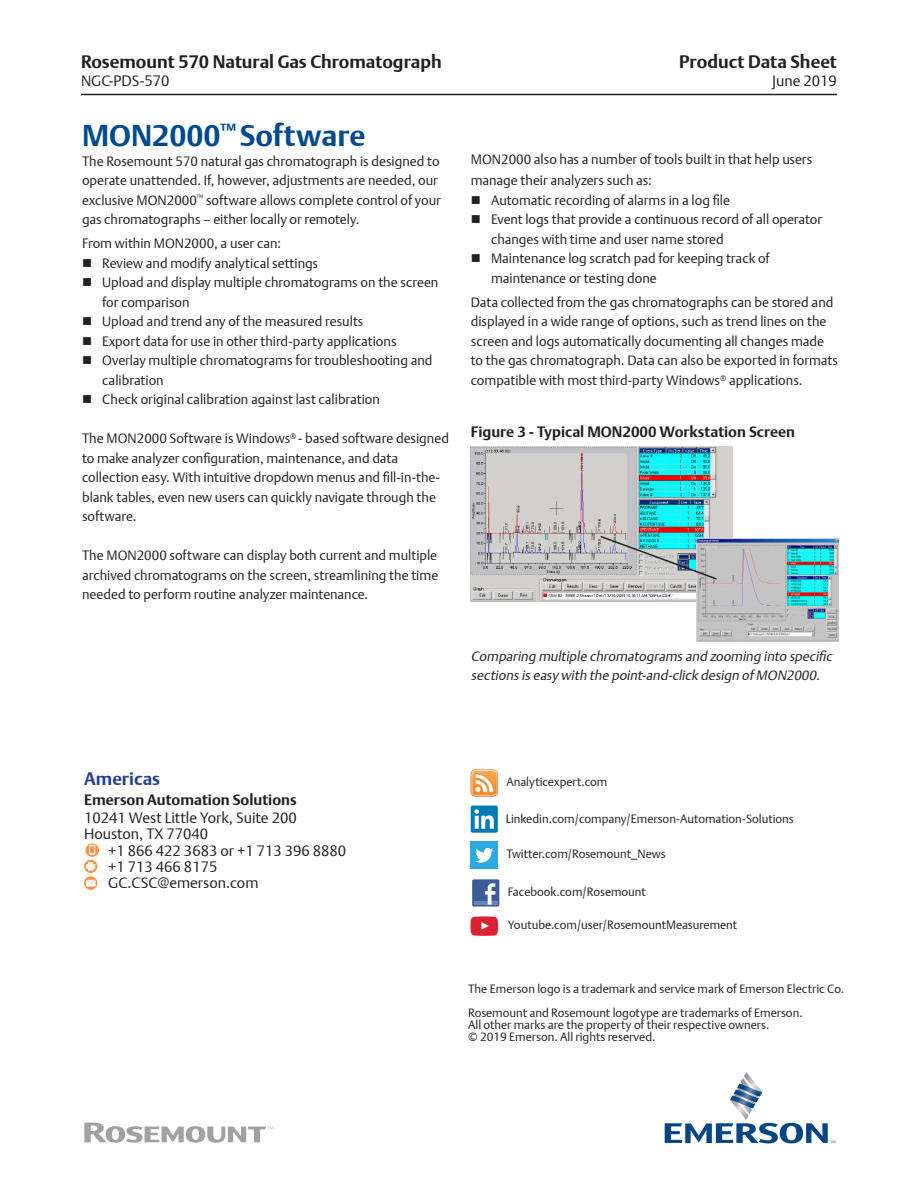
<style>
.page{position:relative;width:918px;height:1188px;background:#fff}
.page>*{position:absolute;margin:0;border:0;box-sizing:border-box;transform-origin:0 0}
.t1{font:700 30px "DTL Argo T";color:#004a8d}
.t2{font:700 18px "DTL Argo T";color:#231f20}
.t3{font:700 18px "DTL Argo T";color:#253f8e}
.t4{font:15px "DTL Argo T Light";color:#231f20}
.t5{font:700 15px "DTL Argo T";color:#231f20}
.Body_Text_2{font:13.5px/19.5px "DTL Argo T Light";color:#231f20}
.t6{font:italic 13.5px/19.5px "DTL Argo T Light";color:#231f20}
.t7{font:12px "DTL Argo T Light";color:#231f20}
</style>
<div class="page">
<img style="left:471px;top:447px;width:261px;height:154px">
<img style="left:696px;top:538px;width:142px;height:104px">
<svg style="left:599px;top:535px;width:119px;height:46px;background:#9abdc0"></svg>
<hr style="left:81px;top:94px;width:756px;height:1px;background:#231f20">
<svg style="left:665px;top:1072px;width:170px;height:71px"></svg>
<svg style="left:471px;top:916px;width:27px;height:20px"></svg>
<div style="left:472px;top:879px;width:27px;height:28px;background:#3b5b99;border-radius:2px"></div>
<hr style="left:474px;top:901px;width:23px;height:4px;background:#6d84b3">
<svg style="left:485px;top:883px;width:10px;height:22px"></svg>
<div style="left:471px;top:842px;width:27px;height:27px;background:#2aaae1"></div>
<svg style="left:475px;top:848px;width:18px;height:15px"></svg>
<svg style="left:471px;top:769px;width:27px;height:28px"></svg>
<div style="left:471px;top:806px;width:27px;height:27px;background:#007bb6;border-radius:2px"></div>
<svg style="left:474px;top:809px;width:20px;height:20px"></svg>
<svg style="left:84px;top:843px;width:15px;height:47px"></svg>
<svg style="left:84px;top:1123px;width:189px;height:20px"></svg>
<p class="t2" style="left:81px;top:51px;width:362px">Rosemount 570 Natural Gas Chromatograph</p>
<p class="t4" style="left:81px;top:72px;width:90px">NGC-PDS-570</p>
<p class="t1" style="left:82px;top:118px;width:285px">MON2000<sup>™</sup> Software</p>
<p class="Body_Text_2" style="left:82px;top:151px;width:360px">The Rosemount 570 natural gas chromatograph is designed to operate unattended. If, however, adjustments are needed, our exclusive MON2000<sup>™</sup> software allows complete control of your gas chromatographs – either locally or remotely.</p>
<p class="Body_Text_2" style="left:82px;top:234px;width:200px">From within MON2000, a user can:</p>
<p class="Body_Text_2" style="left:102px;top:253px;width:217px">Review and modify analytical settings</p>
<p class="Body_Text_2" style="left:102px;top:273px;width:337px">Upload and display multiple chromatograms on the screen for comparison</p>
<p class="Body_Text_2" style="left:102px;top:312px;width:263px">Upload and trend any of the measured results</p>
<p class="Body_Text_2" style="left:102px;top:331px;width:296px">Export data for use in other third-party applications</p>
<p class="Body_Text_2" style="left:102px;top:351px;width:332px">Overlay multiple chromatograms for troubleshooting and calibration</p>
<p class="Body_Text_2" style="left:102px;top:390px;width:279px">Check original calibration against last calibration</p>
<p class="Body_Text_2" style="left:82px;top:429px;width:368px">The MON2000 Software is Windows<sup>®</sup> - based software designed to make analyzer configuration, maintenance, and data collection easy. With intuitive dropdown menus and fill-in-the&shy;blank tables, even new users can quickly navigate through the software.</p>
<p class="Body_Text_2" style="left:82px;top:546px;width:358px;text-align:justify">The MON2000 software can display both current and multiple archived chromatograms on the screen, streamlining the time needed to perform routine analyzer maintenance.</p>
<p class="t2" style="left:679px;top:51px;width:159px">Product Data Sheet</p>
<p class="t4" style="left:772px;top:72px;width:66px">June 2019</p>
<p class="Body_Text_2" style="left:471px;top:149px;width:343px;line-height:21px">MON2000 also has a number of tools built in that help users manage their analyzers such as:</p>
<p class="Body_Text_2" style="left:491px;top:190px;width:240px">Automatic recording of alarms in a log file</p>
<p class="Body_Text_2" style="left:491px;top:210px;width:333px">Event logs that provide a continuous record of all operator changes with time and user name stored</p>
<p class="Body_Text_2" style="left:491px;top:249px;width:280px">Maintenance log scratch pad for keeping track of maintenance or testing done</p>
<p class="Body_Text_2" style="left:471px;top:292px;width:369px">Data collected from the gas chromatographs can be stored and displayed in a wide range of options, such as trend lines on the screen and logs automatically documenting all changes made to the gas chromatograph. Data can also be exported in formats compatible with most third-party Windows<sup>®</sup> applications.</p>
<p class="t5" style="left:471px;top:423px;width:326px">Figure 3 - Typical MON2000 Workstation Screen</p>
<p class="t6" style="left:471px;top:646px;width:365px">Comparing multiple chromatograms and zooming into specific sections is easy with the point-and-click design of MON2000.</p>
<p class="t3" style="left:84px;top:768px;width:77px">Americas</p>
<p class="t5" style="left:84px;top:791px;width:214px">Emerson Automation Solutions</p>
<p class="t4" style="left:84px;top:809px;width:214px">10241 West Little York, Suite 200</p>
<p class="t4" style="left:84px;top:825px;width:126px">Houston, TX 77040</p>
<p class="t4" style="left:108px;top:841px;width:240px">+1 866 422 3683 or +1 713 396 8880</p>
<p class="t4" style="left:108px;top:857px;width:111px">+1 713 466 8175</p>
<p class="t4" style="left:108px;top:874px;width:152px">GC.CSC@emerson.com</p>
<p class="t7" style="left:506px;top:775px;width:103px">Analyticexpert.com</p>
<p class="t7" style="left:506px;top:812px;width:290px">Linkedin.com/company/Emerson-Automation-Solutions</p>
<p class="t7" style="left:506px;top:847px;width:161px">Twitter.com/Rosemount_News</p>
<p class="t7" style="left:508px;top:885px;width:139px">Facebook.com/Rosemount</p>
<p class="t7" style="left:508px;top:918px;width:231px">Youtube.com/user/RosemountMeasurement</p>
<p class="t7" style="left:468px;top:981px;width:378px">The Emerson logo is a trademark and service mark of Emerson Electric Co.</p>
<p class="t7" style="left:468px;top:1005px;width:336px">Rosemount and Rosemount logotype are trademarks of Emerson.</p>
<p class="t7" style="left:468px;top:1017px;width:303px">All other marks are the property of their respective owners.</p>
<p class="t7" style="left:468px;top:1029px;width:189px">© 2019 Emerson. All rights reserved.</p>
</div>
